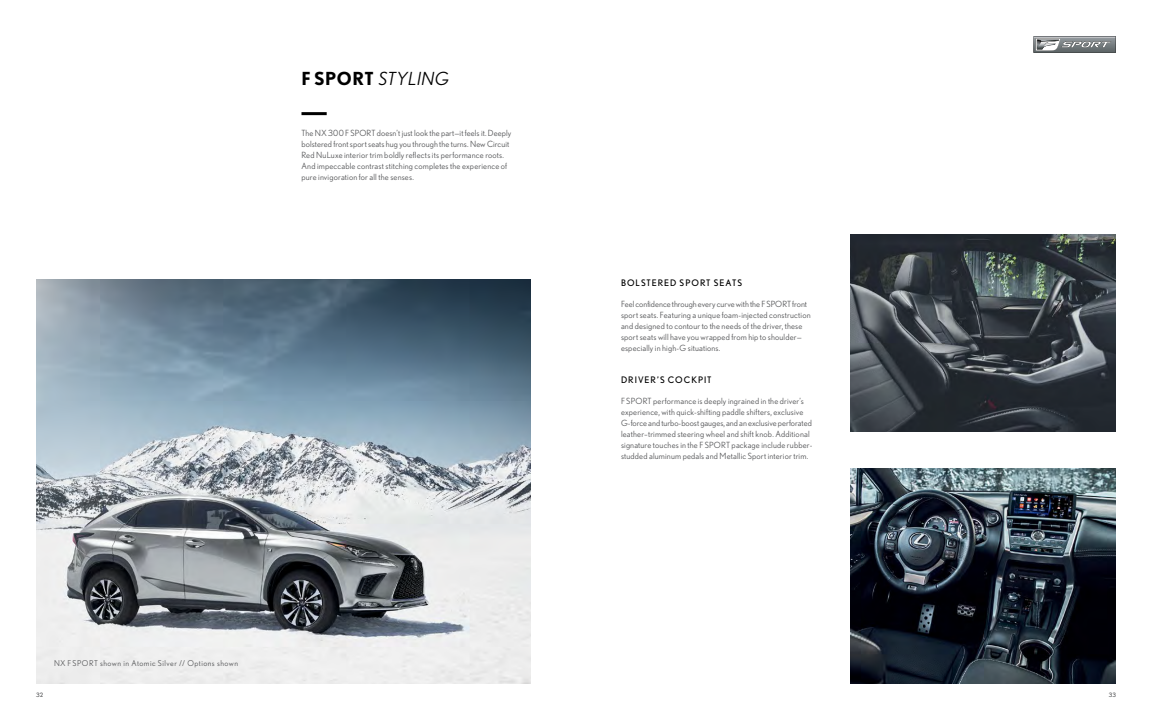
<style>
.page{position:relative;width:1152px;height:720px;background:#fff}
.page>*{position:absolute;margin:0;border:0;box-sizing:border-box;transform-origin:0 0}
.t1{font:italic 18px "Nobel";letter-spacing:.03em;color:#000}
._1b__Caption_Headlin{font:9px "Nobel";letter-spacing:.11em;color:#000}
._1b__Caption_Copy{font:8.5px/11px "Nobel";letter-spacing:.02em;color:#58595b}
._1d__Body_Copy{font:8.5px/11px "Nobel";letter-spacing:.015em;color:#58595b}
._1g__Cutline{font:8px "Nobel";letter-spacing:.06em;color:#58595b}
.t2{font:6px "Nobel";color:#58595b}
.s1{font-weight:700;font-style:normal}
</style>
<div class="page">
<img style="left:851px;top:234px;width:265px;height:198px">
<img style="left:850px;top:468px;width:266px;height:216px">
<img style="left:36px;top:279px;width:495px;height:405px">
<hr style="left:301px;top:112px;width:26px;height:3px;background:#000">
<svg style="left:1033px;top:36px;width:83px;height:17px"></svg>
<p class="t1" style="left:302px;top:68px;width:149px"><span class="s1">F SPORT</span> STYLING</p>
<p class="_1d__Body_Copy" style="left:302px;top:127px;width:211px">The NX 300 F SPORT doesn’t just look the part—it feels it. Deeply bolstered front sport seats hug you through the turns. New Circuit Red NuLuxe interior trim boldly reflects its performance roots.<br>And impeccable contrast stitching completes the experience of pure invigoration for all the senses.</p>
<p class="_1g__Cutline" style="left:54px;top:659px;width:186px">NX F SPORT shown in Atomic Silver // Options shown</p>
<p class="_1b__Caption_Headlin" style="left:621px;top:277px;width:123px">BOLSTERED SPORT SEATS</p>
<p class="_1b__Caption_Copy" style="left:621px;top:298px;width:191px">Feel confidence through every curve with the F SPORT front sport seats. Featuring a unique foam-injected construction and designed to contour to the needs of the driver, these sport seats will have you wrapped from hip to shoulder— especially in high-G situations.</p>
<p class="_1b__Caption_Headlin" style="left:621px;top:375px;width:92px">DRIVER’S COCKPIT</p>
<p class="_1b__Caption_Copy" style="left:621px;top:396px;width:193px">F SPORT performance is deeply ingrained in the driver’s experience, with quick-shifting paddle shifters, exclusive G-force and turbo-boost gauges, and an exclusive perforated leather–trimmed steering wheel and shift knob. Additional signature touches in the F SPORT package include rubber&shy;studded aluminum pedals and Metallic Sport interior trim.</p>
<p class="t2" style="left:36px;top:692px;width:9px">32</p>
<p class="t2" style="left:1109px;top:692px;width:9px">33</p>
</div>
